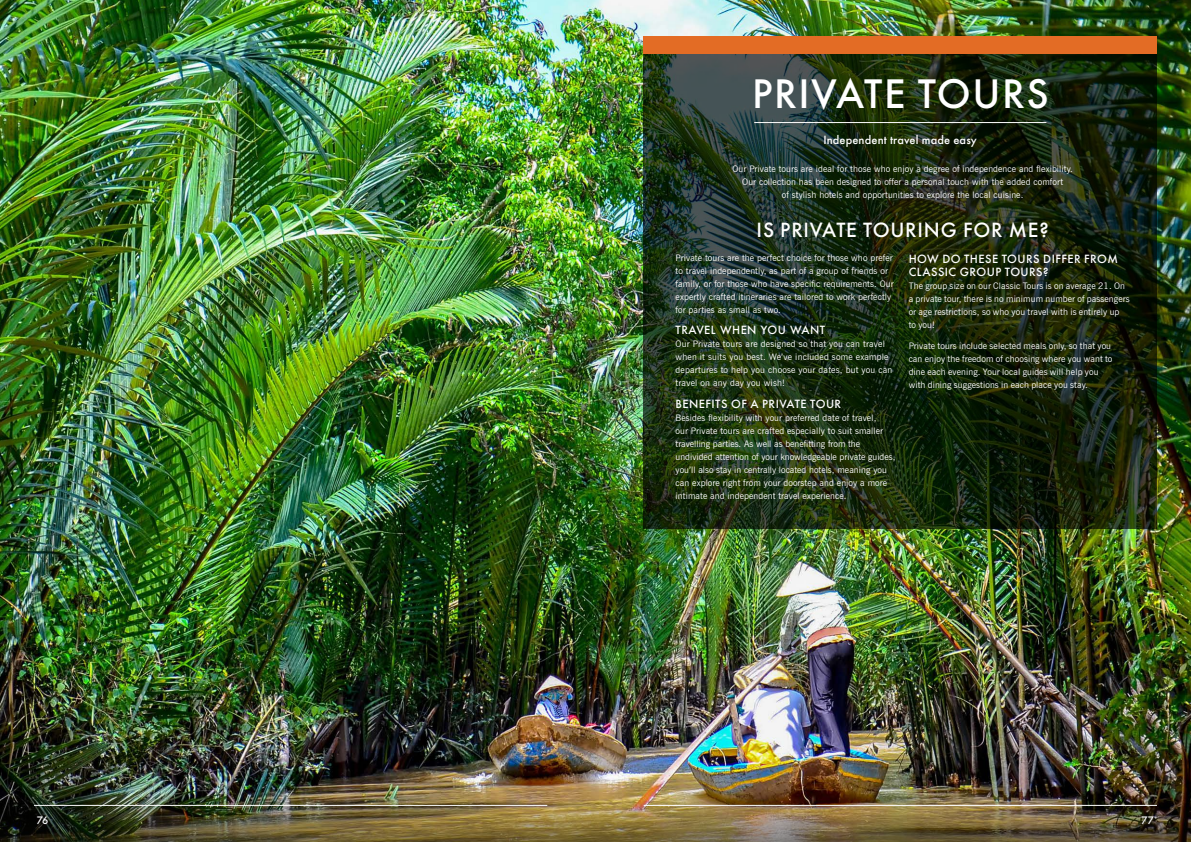
<style>
.page{position:relative;width:1191px;height:842px;background:#fff}
.page>*{position:absolute;margin:0;border:0;box-sizing:border-box;transform-origin:0 0}
.t1{font:500 38px "Futura";letter-spacing:.04em;color:#fff}
.TOUR_STYLE_sub_heading{font:500 19px "Futura";letter-spacing:.04em;color:#fff}
.TOUR_STYLE_sub_heading-2{font:500 11px/13px "Futura";letter-spacing:.04em;color:#fff}
.TabTitle{font:500 11px "Futura";letter-spacing:.01em;color:#fff}
.TOUR_STYLE_intro_body_copy{font:500 11px "Futura";letter-spacing:.04em;color:#fff}
.t2{font:500 10px "Futura";color:#fff}
.TOUR_STYLE_intro_body_copy-2{font:9px/13px "News Gothic BT";letter-spacing:.01em;color:#fff}
.TOUR_STYLE_sub_heading-3{font:9px/13px "News Gothic BT";letter-spacing:.01em;color:#fff}
</style>
<div class="page">
<img style="left:0;top:0;width:1191px;height:798px">
<img style="left:0;top:798px;width:1191px;height:44px">
<hr style="left:643px;top:805px;width:514px;height:1px;background:#fff">
<hr style="left:34px;top:805px;width:513px;height:1px;background:#fff">
<svg style="left:643px;top:54px;width:514px;height:474px;background:#1b2c15"></svg>
<div style="left:643px;top:37px;width:514px;height:17px;background:#e36c25"></div>
<hr style="left:754px;top:122px;width:292px;height:1px;background:#fff">
<p class="t1" style="left:752px;top:68px;width:298px">PRIVATE TOURS</p>
<p class="TabTitle" style="left:823px;top:133px;width:155px">Independent travel made easy</p>
<p class="TOUR_STYLE_intro_body_copy-2" style="left:732px;top:163px;width:342px;text-align:center">Our Private tours are ideal for those who enjoy a degree of independence and flexibility.<br>Our collection has been designed to offer a personal touch with the added comfort<br>of stylish hotels and opportunities to explore the local cuisine.</p>
<p class="TOUR_STYLE_sub_heading" style="left:756px;top:217px;width:293px">IS PRIVATE TOURING FOR ME?</p>
<p class="TOUR_STYLE_intro_body_copy-2" style="left:675px;top:251px;width:219px">Private tours are the perfect choice for those who prefer to travel independently, as part of a group of friends or family, or for those who have specific requirements. Our expertly crafted itineraries are tailored to work perfectly for parties as small as two.</p>
<p class="TOUR_STYLE_intro_body_copy" style="left:675px;top:323px;width:151px">TRAVEL WHEN YOU WANT</p>
<p class="TOUR_STYLE_intro_body_copy-2" style="left:675px;top:337px;width:218px">Our Private tours are designed so that you can travel when it suits you best. We’ve included some example departures to help you choose your dates, but you can travel on any day you wish!</p>
<p class="TOUR_STYLE_sub_heading-2" style="left:675px;top:397px;width:167px">BENEFITS OF A PRIVATE TOUR</p>
<p class="TOUR_STYLE_intro_body_copy-2" style="left:675px;top:411px;width:221px">Besides flexibility with your preferred date of travel,<br>our Private tours are crafted especially to suit smaller travelling parties. As well as benefitting from the undivided attention of your knowledgeable private guides, you’ll also stay in centrally located hotels, meaning you can explore right from your doorstep and enjoy a more intimate and independent travel experience.</p>
<p class="TOUR_STYLE_sub_heading-2" style="left:908px;top:252px;width:211px">HOW DO THESE TOURS DIFFER FROM<br>CLASSIC GROUP TOURS?</p>
<p class="TOUR_STYLE_sub_heading-3" style="left:908px;top:279px;width:222px">The group size on our Classic Tours is on average 21. On a private tour, there is no minimum number of passengers or age restrictions, so who you travel with is entirely up<br>to you!</p>
<p class="TOUR_STYLE_sub_heading-3" style="left:908px;top:340px;width:205px">Private tours include selected meals only, so that you can enjoy the freedom of choosing where you want to dine each evening. Your local guides will help you with dining suggestions in each place you stay.</p>
<p class="t2" style="left:37px;top:813px;width:13px">76</p>
<p class="t2" style="left:1141px;top:813px;width:14px">77</p>
</div>
